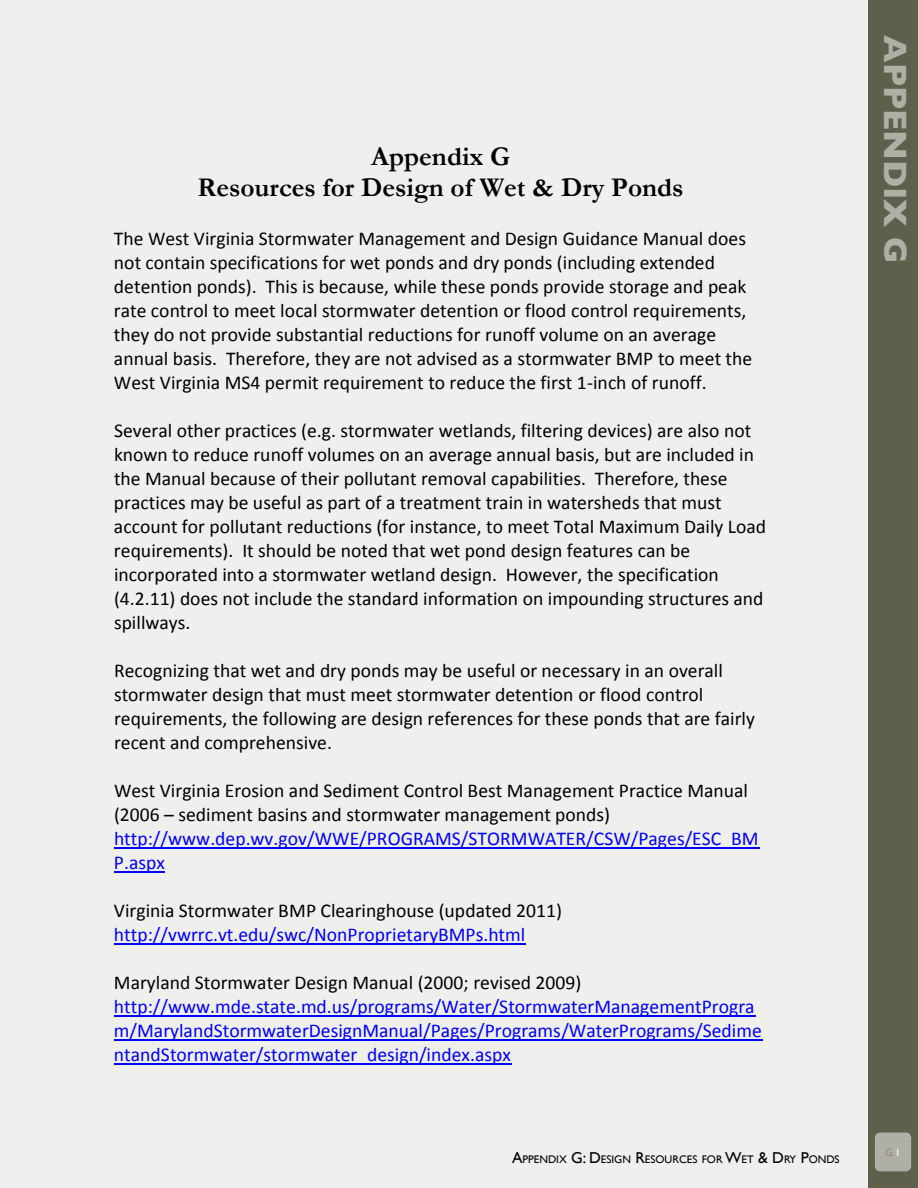
<style>
.page{position:relative;width:918px;height:1188px;background:#fff}
.page>*{position:absolute;margin:0;border:0;box-sizing:border-box;transform-origin:0 0}
.t1{font:700 33px "Gill Sans";color:#afb0a5}
.t2{font:700 27.15px/30.8px "Garamond";color:#000;text-align:center}
.t3{font:19.65px/24px "Calibri";color:#000}
.t4{font:19.65px/24px "Calibri";color:#00f}
.t5{font:10.95px "Gill Sans";color:#000}
.t6{font:10.5px "Gill Sans";color:#948671}
.s1{font-size:15.75px}
.s2{color:#fff}
</style>
<div class="page">
<div style="left:0;top:0;width:878px;height:1188px;background:#efefed"></div>
<div style="left:868px;top:0;width:50px;height:1188px;background:#5f604b"></div>
<div style="left:875px;top:1132px;width:36px;height:39px;background:#afb0a5;border-radius:5px"></div>
<hr style="left:114px;top:848px;width:645px;height:1px;background:#00f">
<hr style="left:114px;top:872px;width:51px;height:1px;background:#00f">
<hr style="left:114px;top:944px;width:412px;height:1px;background:#00f">
<hr style="left:114px;top:1016px;width:641px;height:1px;background:#00f">
<hr style="left:114px;top:1040px;width:648px;height:1px;background:#00f">
<hr style="left:114px;top:1064px;width:397px;height:1px;background:#00f">
<h2 class="t2" style="left:197px;top:141px;width:488px">Appendix G<br>Resources for Design of Wet &amp; Dry Ponds</h2>
<p class="t3" style="left:114px;top:227px;width:640px">The West Virginia Stormwater Management and Design Guidance Manual does not contain specifications for wet ponds and dry ponds (including extended detention ponds). This is because, while these ponds provide storage and peak rate control to meet local stormwater detention or flood control requirements, they do not provide substantial reductions for runoff volume on an average annual basis. Therefore, they are not advised as a stormwater BMP to meet the West Virginia MS4 permit requirement to reduce the first 1-inch of runoff.</p>
<p class="t3" style="left:114px;top:419px;width:654px">Several other practices (e.g. stormwater wetlands, filtering devices) are also not known to reduce runoff volumes on an average annual basis, but are included in the Manual because of their pollutant removal capabilities. Therefore, these practices may be useful as part of a treatment train in watersheds that must account for pollutant reductions (for instance, to meet Total Maximum Daily Load requirements). It should be noted that wet pond design features can be incorporated into a stormwater wetland design. However, the specification (4.2.11) does not include the standard information on impounding structures and spillways.</p>
<p class="t3" style="left:114px;top:659px;width:643px">Recognizing that wet and dry ponds may be useful or necessary in an overall stormwater design that must meet stormwater detention or flood control requirements, the following are design references for these ponds that are fairly recent and comprehensive.</p>
<p class="t3" style="left:114px;top:779px;width:636px">West Virginia Erosion and Sediment Control Best Management Practice Manual (2006 – sediment basins and stormwater management ponds)</p>
<p class="t4" style="left:114px;top:827px;width:646px">http://www.dep.wv.gov/WWE/PROGRAMS/STORMWATER/CSW/Pages/ESC_BM<br>P.aspx</p>
<p class="t3" style="left:114px;top:899px;width:450px">Virginia Stormwater BMP Clearinghouse (updated 2011)</p>
<p class="t4" style="left:114px;top:923px;width:413px">http://vwrrc.vt.edu/swc/NonProprietaryBMPs.html</p>
<p class="t3" style="left:114px;top:971px;width:469px">Maryland Stormwater Design Manual (2000; revised 2009)</p>
<p class="t4" style="left:114px;top:995px;width:649px">http://www.mde.state.md.us/programs/Water/StormwaterManagementProgra m/MarylandStormwaterDesignManual/Pages/Programs/WaterPrograms/Sedime ntandStormwater/stormwater_design/index.aspx</p>
<p class="t5" style="left:512px;top:1153px;width:329px"><span class="s1">A</span>PPENDIX <span class="s1">G: D</span> ESIGN <span class="s1">R</span>ESOURCES FOR <span class="s1">W</span>ET <span class="s1">&amp; D</span> RY <span class="s1">P</span>ONDS</p>
<h1 class="t1" style="left:915px;top:35px;width:230px;rotate:90deg">appendix G</h1>
<p class="t6" style="left:885px;top:1147px;width:17px">G.<span class="s2">1</span></p>
</div>
